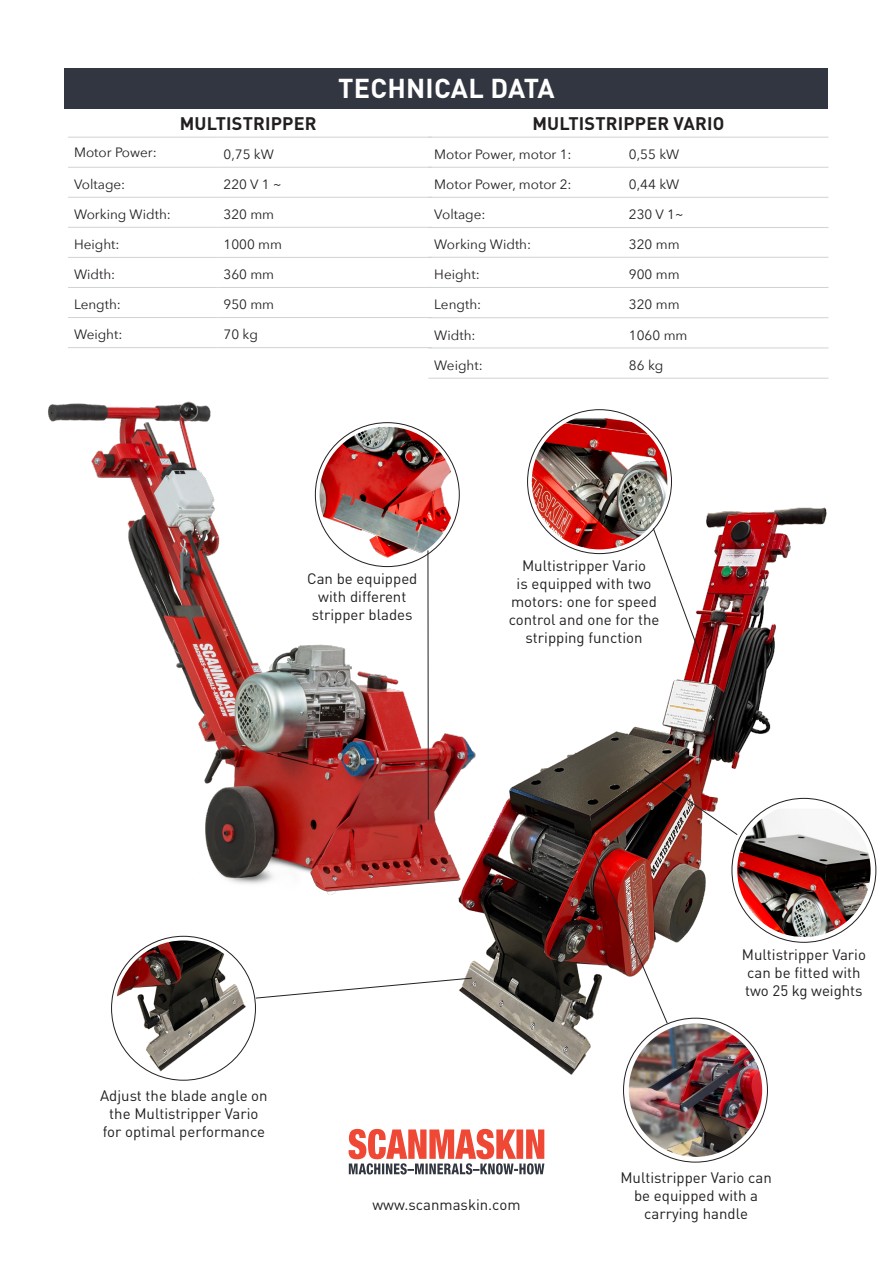
<style>
.page{position:relative;width:893px;height:1263px;background:#fff}
.page>*{position:absolute;margin:0;border:0;box-sizing:border-box;transform-origin:0 0}
.t1{font:700 27px "DIN Pro";letter-spacing:.01em;color:#fff}
.t2{font:700 18px "DIN Pro";letter-spacing:.01em;color:#231f20}
.t3{font:15px/18px "DIN Pro";color:#231f20;text-align:center}
.t4{font:13.5px "Avenir Next";color:#231f20}
</style>
<div class="page">
<img style="left:48px;top:401px;width:412px;height:494px">
<img style="left:406px;top:508px;width:435px;height:574px">
<div style="left:65px;top:68px;width:763px;height:40px;background:#323640"></div>
<svg style="left:349px;top:1129px;width:195px;height:45px"></svg>
<svg style="left:652px;top:527px;width:50px;height:131px"></svg>
<img style="left:532px;top:414px;width:135px;height:135px;border-radius:68px">
<svg style="left:255px;top:977px;width:218px;height:22px"></svg>
<img style="left:643px;top:769px;width:95px;height:67px">
<img style="left:737px;top:808px;width:134px;height:129px">
<img style="left:116px;top:940px;width:135px;height:136px;border-radius:68px">
<hr style="left:68px;top:137px;width:150px;height:1px;background:#d1d2d4">
<hr style="left:218px;top:137px;width:214px;height:1px;background:#d1d2d4">
<hr style="left:68px;top:167px;width:150px;height:1px;background:#d1d2d4">
<hr style="left:218px;top:167px;width:214px;height:1px;background:#d1d2d4">
<hr style="left:68px;top:197px;width:150px;height:1px;background:#d1d2d4">
<hr style="left:218px;top:197px;width:214px;height:1px;background:#d1d2d4">
<hr style="left:68px;top:227px;width:150px;height:1px;background:#d1d2d4">
<hr style="left:218px;top:227px;width:214px;height:1px;background:#d1d2d4">
<hr style="left:68px;top:257px;width:150px;height:1px;background:#d1d2d4">
<hr style="left:218px;top:257px;width:214px;height:1px;background:#d1d2d4">
<hr style="left:68px;top:287px;width:150px;height:1px;background:#d1d2d4">
<hr style="left:218px;top:287px;width:214px;height:1px;background:#d1d2d4">
<hr style="left:68px;top:317px;width:150px;height:1px;background:#d1d2d4">
<hr style="left:218px;top:317px;width:214px;height:1px;background:#d1d2d4">
<hr style="left:68px;top:347px;width:150px;height:1px;background:#d1d2d4">
<hr style="left:218px;top:347px;width:214px;height:1px;background:#d1d2d4">
<hr style="left:428px;top:137px;width:195px;height:1px;background:#d1d2d4">
<hr style="left:623px;top:137px;width:205px;height:1px;background:#d1d2d4">
<hr style="left:428px;top:167px;width:195px;height:1px;background:#d1d2d4">
<hr style="left:623px;top:167px;width:205px;height:1px;background:#d1d2d4">
<hr style="left:428px;top:197px;width:195px;height:1px;background:#d1d2d4">
<hr style="left:623px;top:197px;width:205px;height:1px;background:#d1d2d4">
<hr style="left:428px;top:227px;width:195px;height:1px;background:#d1d2d4">
<hr style="left:623px;top:227px;width:205px;height:1px;background:#d1d2d4">
<hr style="left:428px;top:257px;width:195px;height:1px;background:#d1d2d4">
<hr style="left:623px;top:257px;width:205px;height:1px;background:#d1d2d4">
<hr style="left:428px;top:287px;width:195px;height:1px;background:#d1d2d4">
<hr style="left:623px;top:287px;width:205px;height:1px;background:#d1d2d4">
<hr style="left:428px;top:317px;width:195px;height:1px;background:#d1d2d4">
<hr style="left:623px;top:317px;width:205px;height:1px;background:#d1d2d4">
<hr style="left:428px;top:348px;width:195px;height:1px;background:#d1d2d4">
<hr style="left:623px;top:348px;width:205px;height:1px;background:#d1d2d4">
<hr style="left:428px;top:378px;width:195px;height:1px;background:#d1d2d4">
<hr style="left:623px;top:378px;width:205px;height:1px;background:#d1d2d4">
<hr style="left:428px;top:550px;width:1px;height:270px;background:#231f20">
<img style="left:320px;top:427px;width:135px;height:135px;border-radius:68px">
<img style="left:629px;top:1023px;width:133px;height:134px;border-radius:67px">
<img style="left:593px;top:852px;width:75px;height:172px">
<p class="t2" style="left:180px;top:108px;width:138px">MULTISTRIPPER</p>
<p class="t4" style="left:74px;top:141px;width:84px">Motor Power:</p>
<p class="t4" style="left:224px;top:143px;width:52px">0,75 kW</p>
<p class="t4" style="left:74px;top:173px;width:53px">Voltage:</p>
<p class="t4" style="left:224px;top:173px;width:60px">220 V 1 ~</p>
<p class="t4" style="left:74px;top:203px;width:98px">Working Width:</p>
<p class="t4" style="left:224px;top:203px;width:52px">320 mm</p>
<p class="t4" style="left:74px;top:233px;width:47px">Height:</p>
<p class="t4" style="left:224px;top:233px;width:60px">1000 mm</p>
<p class="t4" style="left:74px;top:263px;width:43px">Width:</p>
<p class="t4" style="left:224px;top:263px;width:52px">360 mm</p>
<p class="t4" style="left:74px;top:293px;width:48px">Length:</p>
<p class="t4" style="left:224px;top:293px;width:52px">950 mm</p>
<p class="t4" style="left:74px;top:323px;width:50px">Weight:</p>
<p class="t4" style="left:224px;top:323px;width:36px">70 kg</p>
<p class="t1" style="left:338px;top:66px;width:218px">TECHNICAL DATA</p>
<p class="t2" style="left:532px;top:108px;width:194px">MULTISTRIPPER VARIO</p>
<p class="t4" style="left:434px;top:143px;width:139px">Motor Power, motor 1:</p>
<p class="t4" style="left:629px;top:143px;width:52px">0,55 kW</p>
<p class="t4" style="left:434px;top:173px;width:139px">Motor Power, motor 2:</p>
<p class="t4" style="left:629px;top:173px;width:52px">0,44 kW</p>
<p class="t4" style="left:434px;top:203px;width:53px">Voltage:</p>
<p class="t4" style="left:629px;top:203px;width:56px">230 V 1~</p>
<p class="t4" style="left:434px;top:233px;width:98px">Working Width:</p>
<p class="t4" style="left:629px;top:233px;width:52px">320 mm</p>
<p class="t4" style="left:434px;top:263px;width:47px">Height:</p>
<p class="t4" style="left:629px;top:263px;width:52px">900 mm</p>
<p class="t4" style="left:434px;top:293px;width:48px">Length:</p>
<p class="t4" style="left:629px;top:293px;width:52px">320 mm</p>
<p class="t4" style="left:434px;top:323px;width:43px">Width:</p>
<p class="t4" style="left:629px;top:323px;width:60px">1060 mm</p>
<p class="t4" style="left:434px;top:354px;width:50px">Weight:</p>
<p class="t4" style="left:629px;top:354px;width:36px">86 kg</p>
<p class="t3" style="left:307px;top:568px;width:112px">Can be equipped with different stripper blades</p>
<p class="t3" style="left:509px;top:555px;width:152px">Multistripper Vario<br>is equipped with two motors: one for speed control and one for the stripping function</p>
<p class="t3" style="left:100px;top:1085px;width:169px">Adjust the blade angle on the Multistripper Vario for optimal performance</p>
<p class="t3" style="left:372px;top:1194px;width:150px">www.scanmaskin.com</p>
<p class="t3" style="left:742px;top:944px;width:126px;text-align:left">Multistripper Vario can be fitted with two 25 kg weights</p>
<p class="t3" style="left:620px;top:1167px;width:153px">Multistripper Vario can be equipped with a carrying handle</p>
</div>
